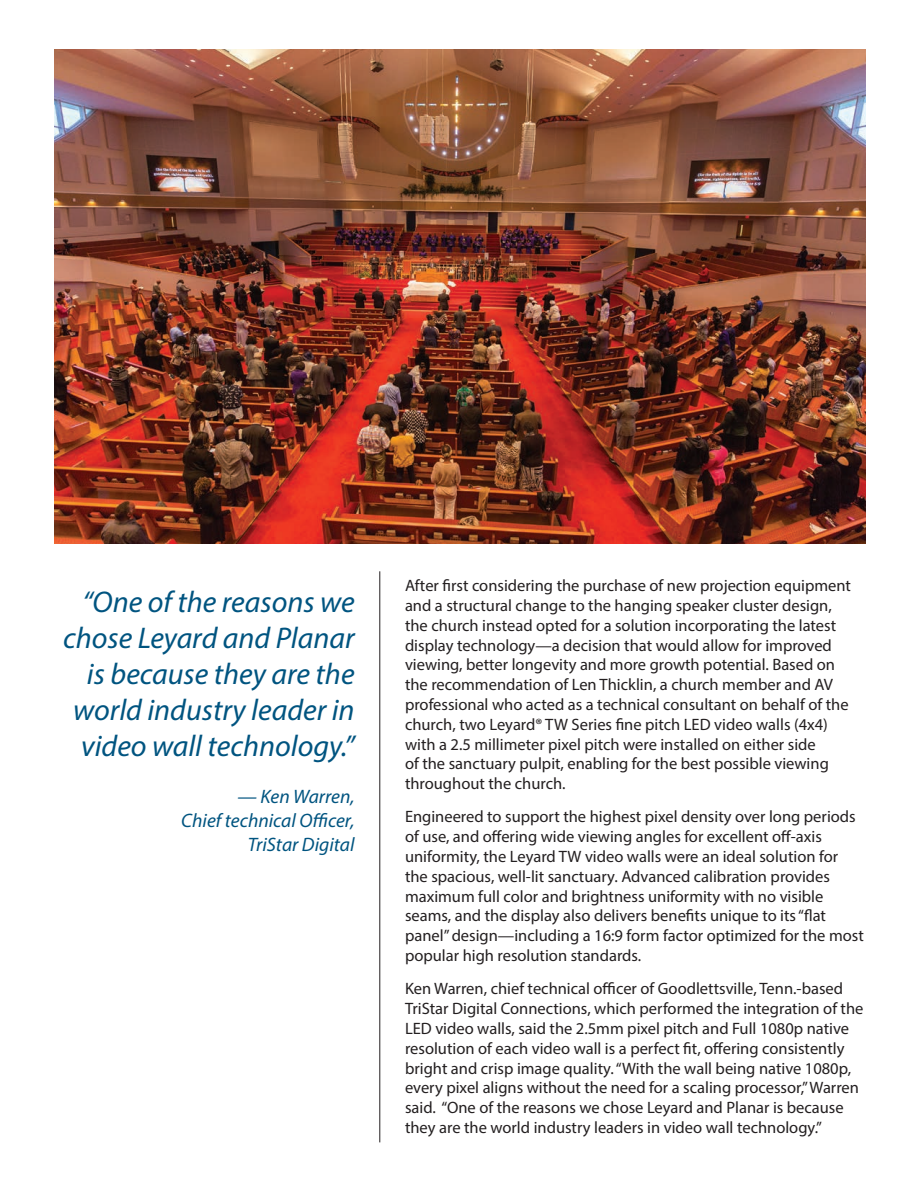
<style>
.page{position:relative;width:918px;height:1188px;background:#fff}
.page>*{position:absolute;margin:0;border:0;box-sizing:border-box;transform-origin:0 0}
.t1{font:italic 30px/36px "Myriad Pro";color:#005480;text-align:right}
.t2{font:italic 19.5px/24px "Myriad Pro";color:#005480;text-align:right}
.t3{font:16.5px/19.8px "Myriad Pro";color:#231f20}
</style>
<div class="page">
<hr style="left:380px;top:571px;width:1px;height:571px;background:#231f20">
<img style="left:54px;top:50px;width:811px;height:493px">
<h1 class="t1" style="left:63px;top:583px;width:293px">“One of the reasons we chose Leyard and Planar is because they are the world industry leader in video wall technology.”</h1>
<p class="t2" style="left:181px;top:784px;width:175px">— Ken Warren,<br>Chief technical Officer,<br>TriStar Digital</p>
<p class="t3" style="left:405px;top:576px;width:448px">After first considering the purchase of new projection equipment and a structural change to the hanging speaker cluster design, the church instead opted for a solution incorporating the latest display technology—a decision that would allow for improved viewing, better longevity and more growth potential. Based on the recommendation of Len Thicklin, a church member and AV professional who acted as a technical consultant on behalf of the church, two Leyard® TW Series fine pitch LED video walls (4x4) with a 2.5 millimeter pixel pitch were installed on either side<br>of the sanctuary pulpit, enabling for the best possible viewing throughout the church.</p>
<p class="t3" style="left:405px;top:807px;width:460px">Engineered to support the highest pixel density over long periods of use, and offering wide viewing angles for excellent off-axis uniformity, the Leyard TW video walls were an ideal solution for the spacious, well-lit sanctuary. Advanced calibration provides maximum full color and brightness uniformity with no visible seams, and the display also delivers benefits unique to its “flat panel” design—including a 16:9 form factor optimized for the most popular high resolution standards.</p>
<p class="t3" style="left:405px;top:979px;width:460px">Ken Warren, chief technical officer of Goodlettsville, Tenn.-based TriStar Digital Connections, which performed the integration of the LED video walls, said the 2.5mm pixel pitch and Full 1080p native resolution of each video wall is a perfect fit, offering consistently bright and crisp image quality. “With the wall being native 1080p, every pixel aligns without the need for a scaling processor,” Warren said. “One of the reasons we chose Leyard and Planar is because they are the world industry leaders in video wall technology.”</p>
</div>
